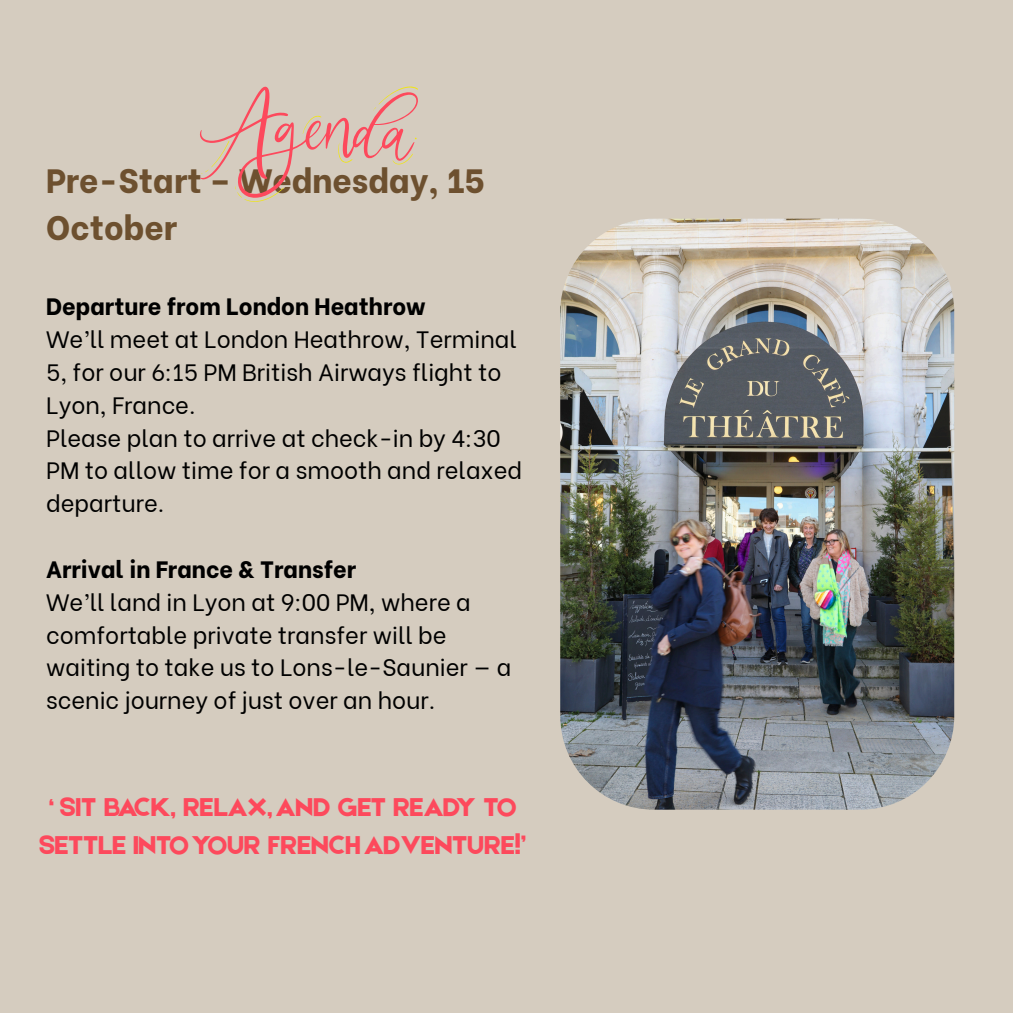
<style>
.page{position:relative;width:1013px;height:1013px;background:#fff}
.page>*{position:absolute;margin:0;border:0;box-sizing:border-box;transform-origin:0 0}
.t1{font:800 33.62px/46.9px "Be Vietnam";color:#6d502f}
.t2{font:27.5px/38.5px "Etna";color:#fd495c;text-align:center}
.t3{font:23.62px/32.8px "Be Vietnam";color:#000}
.t4{font:800 23.62px "Be Vietnam";color:#000}
</style>
<div class="page">
<div style="left:0;top:0;width:1012px;height:1012px;background:#d5ccbf"></div>
<img style="left:560px;top:219px;width:394px;height:590px;border-radius:94px">
<svg style="left:200px;top:86px;width:218px;height:116px"></svg>
<p class="t1" style="left:46px;top:154px;width:440px">Pre-Start – Wednesday, 15<br>October</p>
<h1 class="t4" style="left:46px;top:287px;width:381px">Departure from London Heathrow</h1>
<p class="t3" style="left:46px;top:321px;width:472px">We’ll meet at London Heathrow, Terminal<br>5, for our 6:15 PM British Airways flight to<br>Lyon, France.</p>
<p class="t3" style="left:46px;top:419px;width:477px">Please plan to arrive at check-in by 4:30<br>PM to allow time for a smooth and relaxed departure.</p>
<p class="t4" style="left:46px;top:549px;width:311px">Arrival in France &amp; Transfer</p>
<p class="t3" style="left:46px;top:583px;width:467px">We’ll land in Lyon at 9:00 PM, where a comfortable private transfer will be waiting to take us to Lons-le-Saunier — a scenic journey of just over an hour.</p>
<p class="t2" style="left:39px;top:786px;width:489px">‘ SIT BACK, RELAX,AND GET READY TO<br>SETTLE INTOYOUR FRENCHADVENTURE!’</p>
</div>
